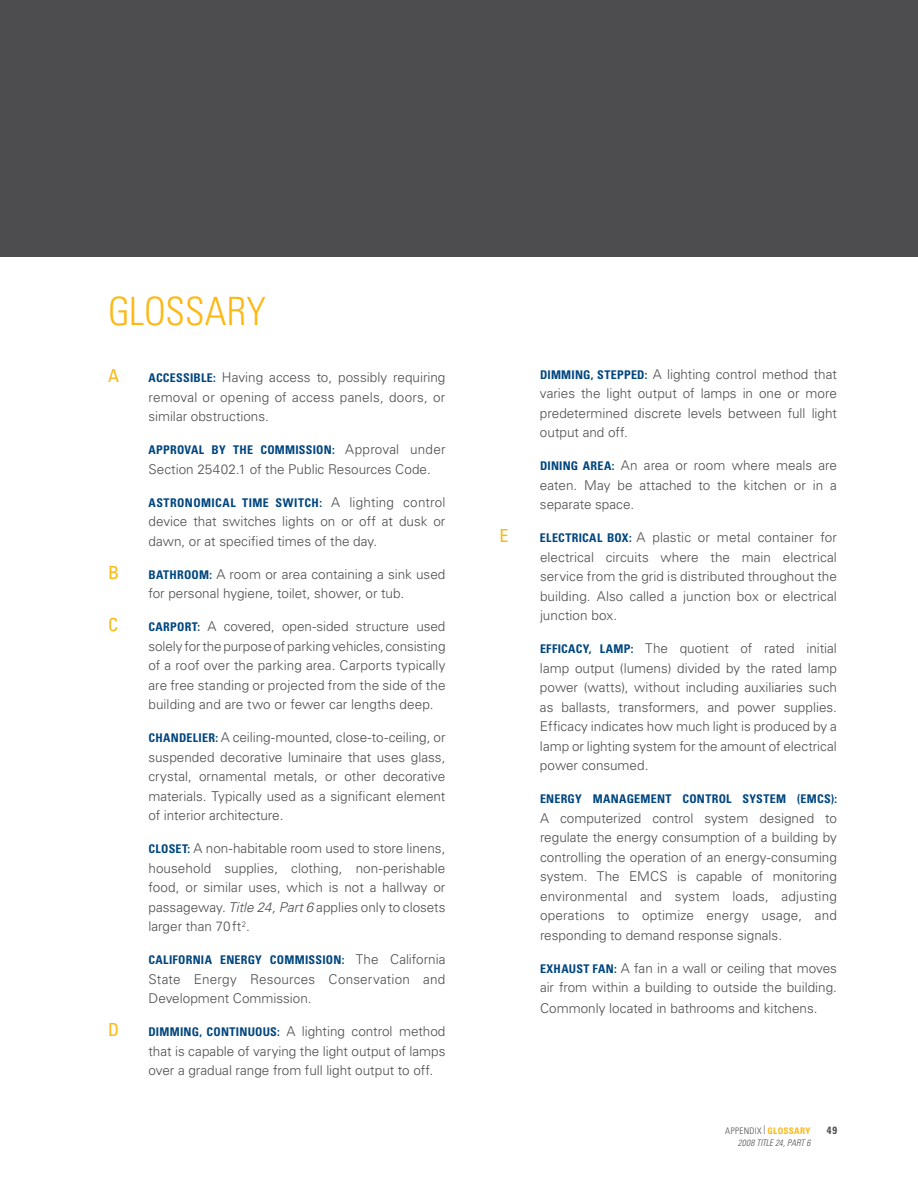
<style>
.page{position:relative;width:918px;height:1188px;background:#fff}
.page>*{position:absolute;margin:0;border:0;box-sizing:border-box;transform-origin:0 0}
.t1{font:300 condensed 39px "Univers LT Std";color:#fdb813}
.t2{font:condensed 18px "Univers LT Std";color:#fdb813}
.t3{font:300 13.5px/19.5px "Univers LT Std";color:#4d4d4f;text-align:justify}
.t4{font:700 condensed 12px "Univers LT Std";letter-spacing:.02em;color:#00467f}
.t5{font:700 condensed 10.5px "Univers LT Std";color:#4d4d4f}
.t6{font:italic 300 condensed 9px/12px "Univers LT Std";letter-spacing:-.01em;color:#4d4d4f;text-align:right}
.s1{font-weight:700;font-stretch:condensed;font-size:12px;color:#00467f}
.s2{font-weight:300;font-stretch:normal;font-size:13.5px;color:#4d4d4f}
.s3{font-weight:700;font-size:12px;color:#00467f}
.s4{font-style:italic}
.s5{font-style:normal}
.s6{font-weight:700;font-style:normal;color:#fdb813}
</style>
<div class="page">
<div style="left:0;top:0;width:918px;height:256px;background:#4d4d4f"></div>
<h1 class="t1" style="left:108px;top:288px;width:159px">GLOSSARY</h1>
<h2 class="t2" style="left:108px;top:364px;width:12px">A</h2>
<p class="t3" style="left:148px;top:368px;width:298px"><span class="s1">ACCESSIBLE:</span> Having access to, possibly requiring removal or opening of access panels, doors, or similar obstructions.</p>
<p class="t4" style="left:108px;top:443px;width:25px">A</p>
<p class="t4" style="left:156px;top:443px;width:291px">PPROVAL BY THE COMMISSION: <span class="s2">Approval under</span></p>
<p class="t3" style="left:148px;top:459px;width:284px">Section 25402.1 of the Public Resources Code.</p>
<p class="t4" style="left:108px;top:495px;width:17px">AST</p>
<p class="t4" style="left:170px;top:495px;width:277px">RONOMICAL TIME SWITCH: <span class="s2">A lighting control</span></p>
<p class="t3" style="left:149px;top:512px;width:298px">device that switches lights on or off at dusk or dawn, or at specified times of the day.</p>
<h2 class="t2" style="left:108px;top:561px;width:31px">B <span class="s3">B</span></h2>
<p class="t3" style="left:148px;top:564px;width:298px;text-indent:8px"><span class="s1">ATHROOM:</span> A room or area containing a sink used for personal hygiene, toilet, shower, or tub.</p>
<h2 class="t2" style="left:108px;top:613px;width:30px">C <span class="s3">C</span></h2>
<p class="t3" style="left:149px;top:617px;width:299px;text-indent:7px"><span class="s1">ARPORT:</span> A covered, open-sided structure used solely for the purpose of parking vehicles, consisting of a roof over the parking area. Carports typically are free standing or projected from the side of the building and are two or fewer car lengths deep.</p>
<p class="t4" style="left:108px;top:731px;width:25px">C</p>
<p class="t3" style="left:149px;top:728px;width:298px;text-indent:7px"><span class="s1">HANDELIER:</span> A ceiling-mounted, close-to-ceiling, or suspended decorative luminaire that uses glass, crystal, ornamental metals, or other decorative materials. Typically used as a significant element of interior architecture.</p>
<p class="t4" style="left:108px;top:842px;width:25px">C</p>
<p class="t3" style="left:149px;top:839px;width:299px;text-indent:7px"><span class="s1">LOSET:</span> A non-habitable room used to store linens, household supplies, clothing, non-perishable food, or similar uses, which is not a hallway or passageway. <span class="s4">Title 24, Part 6</span> applies only to closets larger than 70ft<sup>2</sup>.</p>
<p class="t4" style="left:108px;top:953px;width:25px">C</p>
<p class="t4" style="left:156px;top:953px;width:291px">ALIFORNIA ENERGY COMMISSION: <span class="s2">The California</span></p>
<p class="t3" style="left:149px;top:969px;width:298px">State Energy Resources Conservation and<br>Development Commission.</p>
<h2 class="t2" style="left:108px;top:1018px;width:12px">D</h2>
<p class="t3" style="left:148px;top:1022px;width:298px"><span class="s1">DIMMING, CONTINUOUS:</span> A lighting control method that is capable of varying the light output of lamps over a gradual range from full light output to off.</p>
<p class="t3" style="left:540px;top:364px;width:299px;text-indent:7px"><span class="s1">IMMING, STEPPED:</span> A lighting control method that varies the light output of lamps in one or more predetermined discrete levels between full light output and off.</p>
<p class="t4" style="left:500px;top:459px;width:25px">D</p>
<p class="t4" style="left:500px;top:367px;width:25px">D</p>
<p class="t3" style="left:540px;top:456px;width:299px;text-indent:7px"><span class="s1">INING AREA:</span> An area or room where meals are eaten. May be attached to the kitchen or in a separate space.</p>
<h2 class="t2" style="left:500px;top:525px;width:29px">E <span class="s3">E</span></h2>
<p class="t3" style="left:540px;top:528px;width:298px;text-indent:6px"><span class="s1">LECTRICAL BOX:</span> A plastic or metal container for electrical circuits where the main electrical service from the grid is distributed throughout the building. Also called a junction box or electrical junction box.</p>
<p class="t4" style="left:500px;top:642px;width:16px">EFF</p>
<p class="t3" style="left:540px;top:639px;width:299px;text-indent:18px"><span class="s1">ICACY, LAMP:</span> The quotient of rated initial lamp output (lumens) divided by the rated lamp power (watts), without including auxiliaries such as ballasts, transformers, and power supplies.<br>Efficacy indicates how much light is produced by a lamp or lighting system for the amount of electrical power consumed.</p>
<p class="t4" style="left:500px;top:792px;width:25px">E</p>
<p class="t4" style="left:546px;top:792px;width:263px">NERGY MANAGEMENT CONTROL SYSTEM (EMC</p>
<p class="t4" style="left:824px;top:792px;width:14px">S):</p>
<p class="t3" style="left:540px;top:808px;width:299px">A computerized control system designed to regulate the energy consumption of a building by controlling the operation of an energy-consuming system. The EMCS is capable of monitoring environmental and system loads, adjusting operations to optimize energy usage, and responding to demand response signals.</p>
<p class="t4" style="left:500px;top:961px;width:25px">E</p>
<p class="t3" style="left:540px;top:958px;width:298px;text-align:center"><span class="s1">XHAUST FAN:</span> A fan in a wall or ceiling that moves air from within a building to outside the building.</p>
<p class="t3" style="left:540px;top:999px;width:279px">Commonly located in bathrooms and kitchens.</p>
<p class="t6" style="left:725px;top:1125px;width:87px"><span class="s5">APPENDIX </span><sup>|</sup> <span class="s6">GLOSSARY<br></span>2008 TITLE 24, PART 6</p>
<p class="t5" style="left:827px;top:1124px;width:12px">49</p>
</div>
